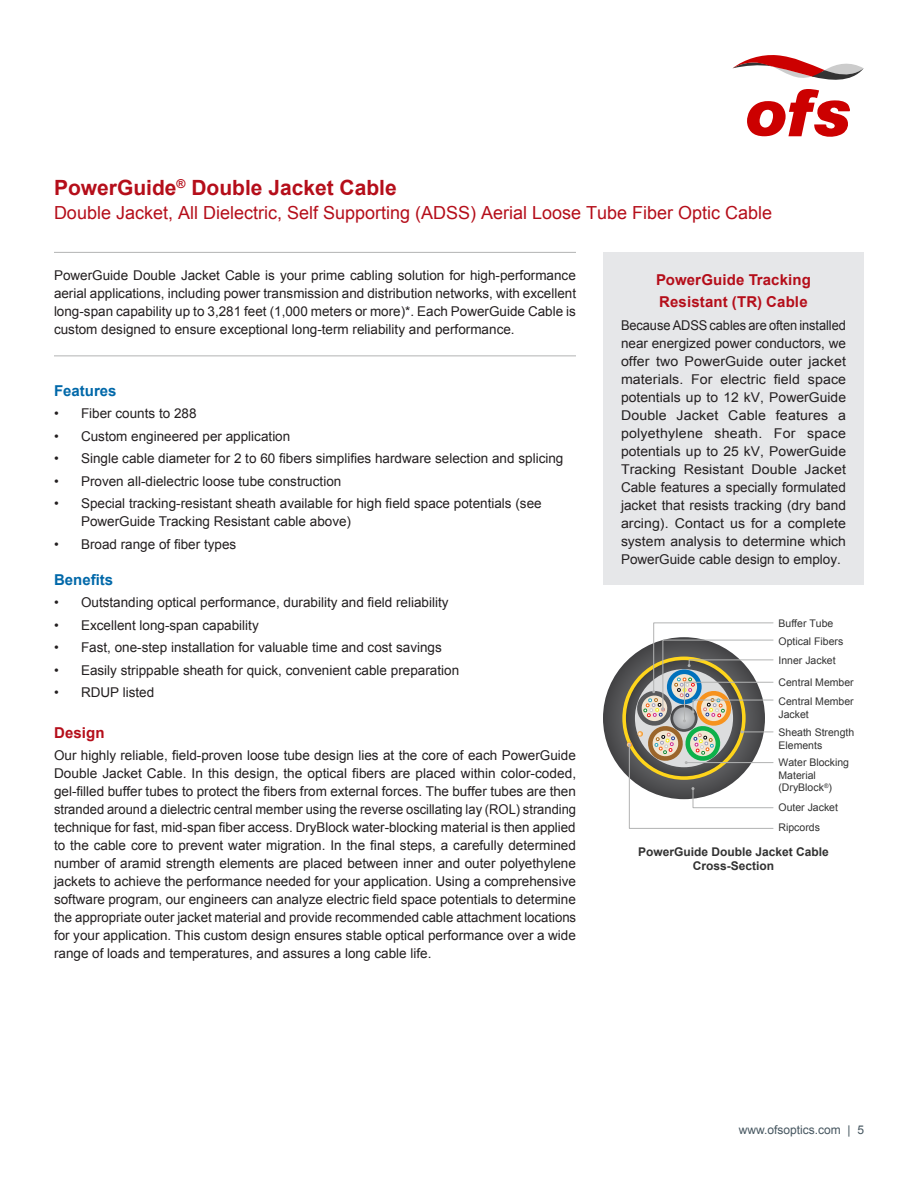
<style>
.page{position:relative;width:918px;height:1188px;background:#fff}
.page>*{position:absolute;margin:0;border:0;box-sizing:border-box;transform-origin:0 0}
.t1{font:700 21px "Arial";color:#b50e1a}
.t2{font:18px "Arial";color:#b50e1a}
.t3{font:700 15px/21.6px "Arial";letter-spacing:.01em;color:#b50e1a}
.t4{font:700 15px "Arial";color:#0068a9}
.t5{font:13.5px/18px "Arial";color:#231f20;text-align:justify}
.t6{font:13.5px/18px "Arial";color:#231f20;text-align:justify;scale:.95 1}
.t7{font:700 12px/14.4px "Arial";color:#323232;text-align:center}
.t8{font:12px "Arial";color:#45555f}
.t9{font:10.5px/12.6px "Arial";color:#323232}
</style>
<div class="page">
<svg style="left:747px;top:89px;width:103px;height:48px"></svg>
<svg style="left:732px;top:55px;width:132px;height:25px"></svg>
<div style="left:603px;top:252px;width:261px;height:333px;background:#e6e7e9"></div>
<hr style="left:54px;top:252px;width:522px;height:1px;background:#b2b3b3">
<hr style="left:54px;top:356px;width:522px;height:1px;background:#b2b3b3">
<svg style="left:603px;top:637px;width:162px;height:162px;background:#58564d"></svg>
<svg style="left:626px;top:622px;width:148px;height:207px"></svg>
<h1 class="t1" style="left:54px;top:174px;width:344px">PowerGuide<sup>®</sup> Double Jacket Cable</h1>
<h2 class="t2" style="left:54px;top:201px;width:720px">Double Jacket, All Dielectric, Self Supporting (ADSS) Aerial Loose Tube Fiber Optic Cable</h2>
<p class="t5" style="left:54px;top:266px;width:524px">PowerGuide Double Jacket Cable is your prime cabling solution for high-performance aerial applications, including power transmission and distribution networks, with excellent long-span capability up to 3,281 feet (1,000 meters or more)*. Each PowerGuide Cable is custom designed to ensure exceptional long-term reliability and performance.</p>
<p class="t4" style="left:54px;top:380px;width:64px">Features</p>
<p class="t5" style="left:54px;top:405px;width:144px">• Fiber counts to 288</p>
<p class="t5" style="left:54px;top:427px;width:238px">• Custom engineered per application</p>
<p class="t5" style="left:54px;top:450px;width:511px">• Single cable diameter for 2 to 60 fibers simplifies hardware selection and splicing</p>
<p class="t5" style="left:54px;top:472px;width:289px">• Proven all-dielectric loose tube construction</p>
<p class="t5" style="left:81px;top:495px;width:462px;text-indent:-27px">• Special tracking-resistant sheath available for high field space potentials (see<br>PowerGuide Tracking Resistant cable above)</p>
<p class="t5" style="left:54px;top:535px;width:184px">• Broad range of fiber types</p>
<p class="t4" style="left:54px;top:569px;width:61px">Benefits</p>
<p class="t5" style="left:54px;top:594px;width:396px">• Outstanding optical performance, durability and field reliability</p>
<p class="t5" style="left:54px;top:616px;width:206px">• Excellent long-span capability</p>
<p class="t5" style="left:54px;top:639px;width:389px">• Fast, one-step installation for valuable time and cost savings</p>
<p class="t5" style="left:54px;top:661px;width:407px">• Easily strippable sheath for quick, convenient cable preparation</p>
<p class="t5" style="left:54px;top:684px;width:102px">• RDUP listed</p>
<p class="t3" style="left:54px;top:722px;width:52px">Design</p>
<p class="t5" style="left:54px;top:747px;width:524px">Our highly reliable, field-proven loose tube design lies at the core of each PowerGuide Double Jacket Cable. In this design, the optical fibers are placed within color-coded, gel-filled buffer tubes to protect the fibers from external forces. The buffer tubes are then stranded around a dielectric central member using the reverse oscillating lay (ROL) stranding technique for fast, mid-span fiber access. DryBlock water-blocking material is then applied to the cable core to prevent water migration. In the final steps, a carefully determined number of aramid strength elements are placed between inner and outer polyethylene jackets to achieve the performance needed for your application. Using a comprehensive software program, our engineers can analyze electric field space potentials to determine the appropriate outer jacket material and provide recommended cable attachment locations for your application. This custom design ensures stable optical performance over a wide range of loads and temperatures, and assures a long cable life.</p>
<p class="t3" style="left:656px;top:270px;width:156px">PowerGuide Tracking<br>Resistant (TR) Cable</p>
<p class="t6" style="left:621px;top:316px;width:238px">Because ADSS cables are often installed near energized power conductors, we offer two PowerGuide outer jacket materials. For electric field space potentials up to 12 kV, PowerGuide Double Jacket Cable features a polyethylene sheath. For space potentials up to 25 kV, PowerGuide Tracking Resistant Double Jacket Cable features a specially formulated jacket that resists tracking (dry band arcing). Contact us for a complete system analysis to determine which PowerGuide cable design to employ.</p>
<p class="t9" style="left:778px;top:614px;width:66px;line-height:18.8px">Buffer Tube<br>Optical Fibers</p>
<p class="t9" style="left:778px;top:673px;width:77px;line-height:18.9px">Central Member<br>Central Member</p>
<p class="t9" style="left:778px;top:708px;width:32px">Jacket</p>
<p class="t9" style="left:778px;top:655px;width:59px">Inner Jacket</p>
<p class="t9" style="left:778px;top:726px;width:77px">Sheath Strength<br>Elements</p>
<p class="t9" style="left:778px;top:756px;width:72px">Water Blocking<br>Material (DryBlock<sup>®</sup>)</p>
<p class="t9" style="left:779px;top:798px;width:61px;line-height:19.4px">Outer Jacket<br>Ripcords</p>
<p class="t7" style="left:638px;top:845px;width:192px">PowerGuide Double Jacket Cable<br>Cross-Section</p>
<p class="t8" style="left:739px;top:1122px;width:127px">www.ofsoptics.com | 5</p>
</div>
